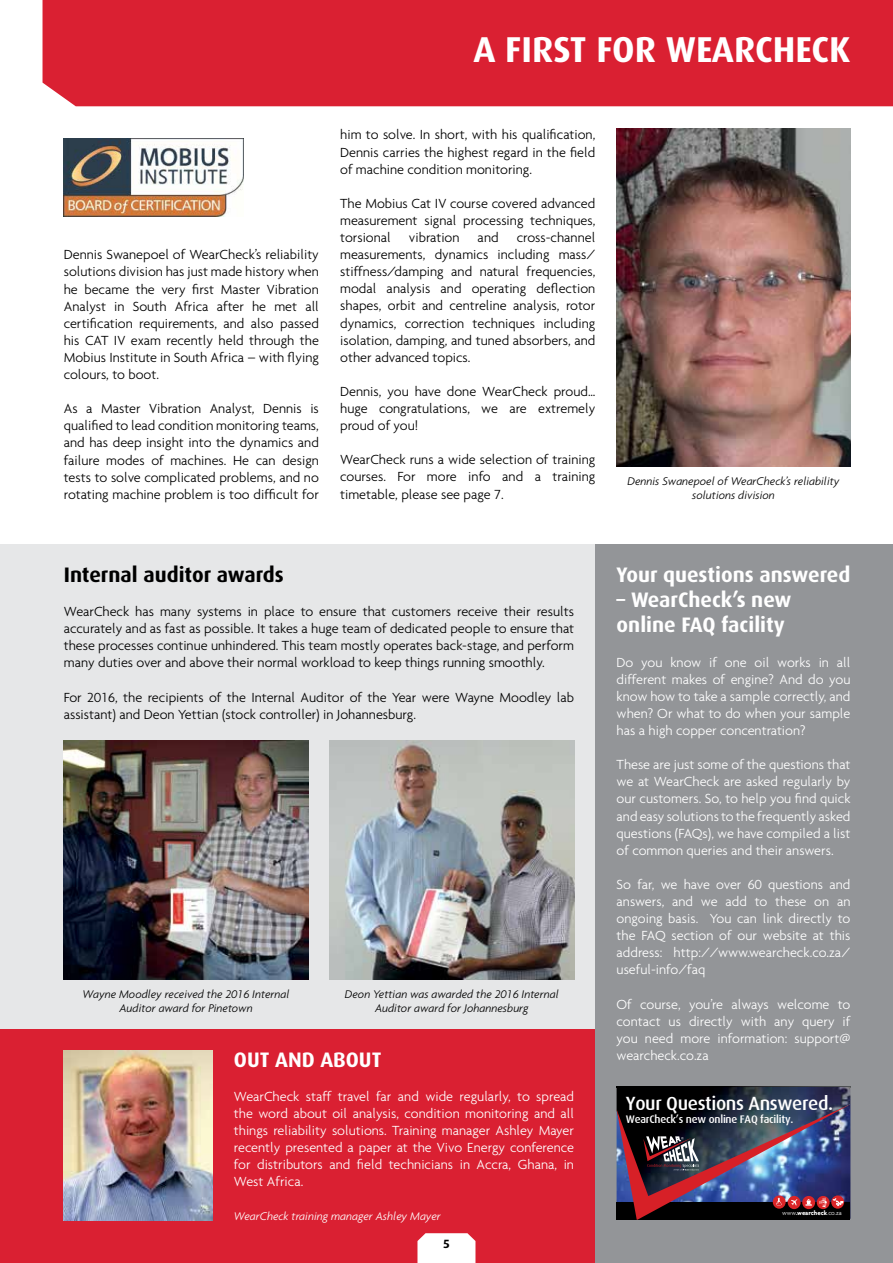
<style>
.page{position:relative;width:893px;height:1263px;background:#fff}
.page>*{position:absolute;margin:0;border:0;box-sizing:border-box;transform-origin:0 0}
.t1{font:700 36px "Dax";color:#fff}
.t2{font:700 21px/25.2px "Dax";color:#fff}
.t3{font:700 21px "Dax";color:#000}
.t4{font:500 19.2px "Dax";letter-spacing:-.02em;color:#fff}
.t5{font:300 14.25px/17.1px "Agenda";color:#000;text-align:justify}
.t6{font:300 14.25px/17.1px "Agenda";color:#fff;text-align:justify}
.t7{font:italic 300 12px/14.4px "Agenda";color:#000;text-align:center}
.t8{font:italic 300 12px "Agenda";color:#fff}
.t9{font:700 12px "Dax";color:#000}
.t10{font:500 10.95px "Dax";letter-spacing:-.02em;color:#fff}
.t11{font:700 6.6px "Agenda";color:#fff}
.s1{font-weight:300}
</style>
<div class="page">
<img style="left:617px;top:128px;width:233px;height:339px">
<div style="left:0;top:1029px;width:595px;height:234px;background:#da2032"></div>
<svg style="left:417px;top:1233px;width:58px;height:30px;background:#fdf3f4"></svg>
<div style="left:43px;top:0;width:850px;height:106px;background:#da2032"></div>
<img style="left:64px;top:1050px;width:149px;height:170px">
<div style="left:0;top:544px;width:595px;height:485px;background:#e6e7e8"></div>
<img style="left:330px;top:740px;width:244px;height:240px">
<img style="left:64px;top:740px;width:244px;height:240px">
<img style="left:64px;top:138px;width:180px;height:78px">
<div style="left:595px;top:544px;width:298px;height:719px;background:#939598"></div>
<svg style="left:617px;top:1086px;width:233px;height:1px"></svg>
<img style="left:617px;top:1087px;width:233px;height:17px">
<img style="left:617px;top:1104px;width:233px;height:116px">
<h1 class="t1" style="left:473px;top:29px;width:378px">A FIRST FOR WEARCHECK</h1>
<p class="t5" style="left:64px;top:246px;width:257px">Dennis Swanepoel of WearCheck’s reliability solutions division has just made history when he became the very first Master Vibration Analyst in South Africa after he met all certification requirements, and also passed his CAT IV exam recently held through the Mobius Institute in South Africa – with flying colours, to boot.</p>
<p class="t5" style="left:64px;top:400px;width:257px">As a Master Vibration Analyst, Dennis is qualified to lead condition monitoring teams, and has deep insight into the dynamics and failure modes of machines. He can design tests to solve complicated problems, and no rotating machine problem is too difficult for</p>
<p class="t5" style="left:340px;top:126px;width:257px">him to solve. In short, with his qualification, Dennis carries the highest regard in the field of machine condition monitoring.</p>
<p class="t5" style="left:340px;top:194px;width:257px">The Mobius Cat IV course covered advanced measurement signal processing techniques, torsional</p>
<p class="t5" style="left:340px;top:229px;width:257px;text-indent:177px">cross-channel measurements, dynamics including mass/ stiffness/damping and natural frequencies, modal analysis and operating deflection shapes, orbit and centreline analysis, rotor dynamics, correction techniques including isolation, damping, and tuned absorbers, and other advanced topics.</p>
<p class="t5" style="left:340px;top:383px;width:257px">Dennis, you have done WearCheck proud… huge congratulations, we are extremely proud of you!</p>
<p class="t5" style="left:340px;top:451px;width:257px">WearCheck runs a wide selection of training courses. For more info and a training timetable, please see page 7.</p>
<p class="t5" style="left:409px;top:229px;width:52px">vibration</p>
<p class="t5" style="left:478px;top:229px;width:22px">and</p>
<p class="t7" style="left:627px;top:473px;width:214px">Dennis Swanepoel of WearCheck’s reliability solutions division</p>
<h2 class="t3" style="left:64px;top:563px;width:222px">Internal auditor awards</h2>
<p class="t5" style="left:64px;top:603px;width:512px">WearCheck has many systems in place to ensure that customers receive their results accurately and as fast as possible. It takes a huge team of dedicated people to ensure that these processes continue unhindered. This team mostly operates back-stage, and perform many duties over and above their normal workload to keep things running smoothly.</p>
<p class="t5" style="left:64px;top:688px;width:512px">For 2016, the recipients of the Internal Auditor of the Year were Wayne Moodley lab assistant) and Deon Yettian (stock controller) in Johannesburg.</p>
<p class="t7" style="left:83px;top:986px;width:208px">Wayne Moodley received the 2016 Internal<br>Auditor award for Pinetown</p>
<p class="t7" style="left:345px;top:986px;width:215px">Deon Yettian was awarded the 2016 Internal<br>Auditor award for Johannesburg</p>
<h2 class="t2" style="left:234px;top:1047px;width:149px">OUT AND ABOUT</h2>
<p class="t6" style="left:234px;top:1087px;width:342px">WearCheck staff travel far and wide regularly, to spread the word about oil analysis, condition monitoring and all things reliability solutions. Training manager Ashley Mayer recently presented a paper at the Vivo Energy conference for distributors and field technicians in Accra, Ghana, in West Africa.</p>
<p class="t8" style="left:234px;top:1209px;width:209px">WearCheck training manager Ashley Mayer</p>
<p class="t9" style="left:443px;top:1237px;width:8px">5</p>
<h2 class="t2" style="left:617px;top:562px;width:235px">Your questions answered</h2>
<h2 class="t2" style="left:617px;top:587px;width:176px">– WearCheck’s new online FAQ facility</h2>
<p class="t6" style="left:617px;top:653px;width:235px">Do you know if one oil works in all different makes of engine? And do you know how to take a sample correctly, and when? Or what to do when your sample has a high copper concentration?</p>
<p class="t6" style="left:617px;top:756px;width:235px">These are just some of the questions that we at WearCheck are asked regularly by our customers. So, to help you find quick and easy solutions to the frequently asked questions (FAQs), we have compiled a list of common queries and their answers.</p>
<p class="t6" style="left:617px;top:875px;width:235px">So far, we have over 60 questions and answers, and we add to these on an ongoing basis. You can link directly to the FAQ section of our website at this address: http://www.wearcheck.co.za/ useful-info/faq</p>
<p class="t6" style="left:617px;top:995px;width:235px">Of course, you’re always welcome to contact us directly with any query if you need more information: support@ wearcheck.co.za</p>
<h3 class="t4" style="left:626px;top:1092px;width:209px">Your Questions Answered.</h3>
<p class="t10" style="left:626px;top:1113px;width:169px">WearCheck’s new online FAQ facility.</p>
<p class="t11" style="left:782px;top:1209px;width:61px"><span class="s1">www</span>.wearcheck<span class="s1">.co.za</span></p>
</div>
